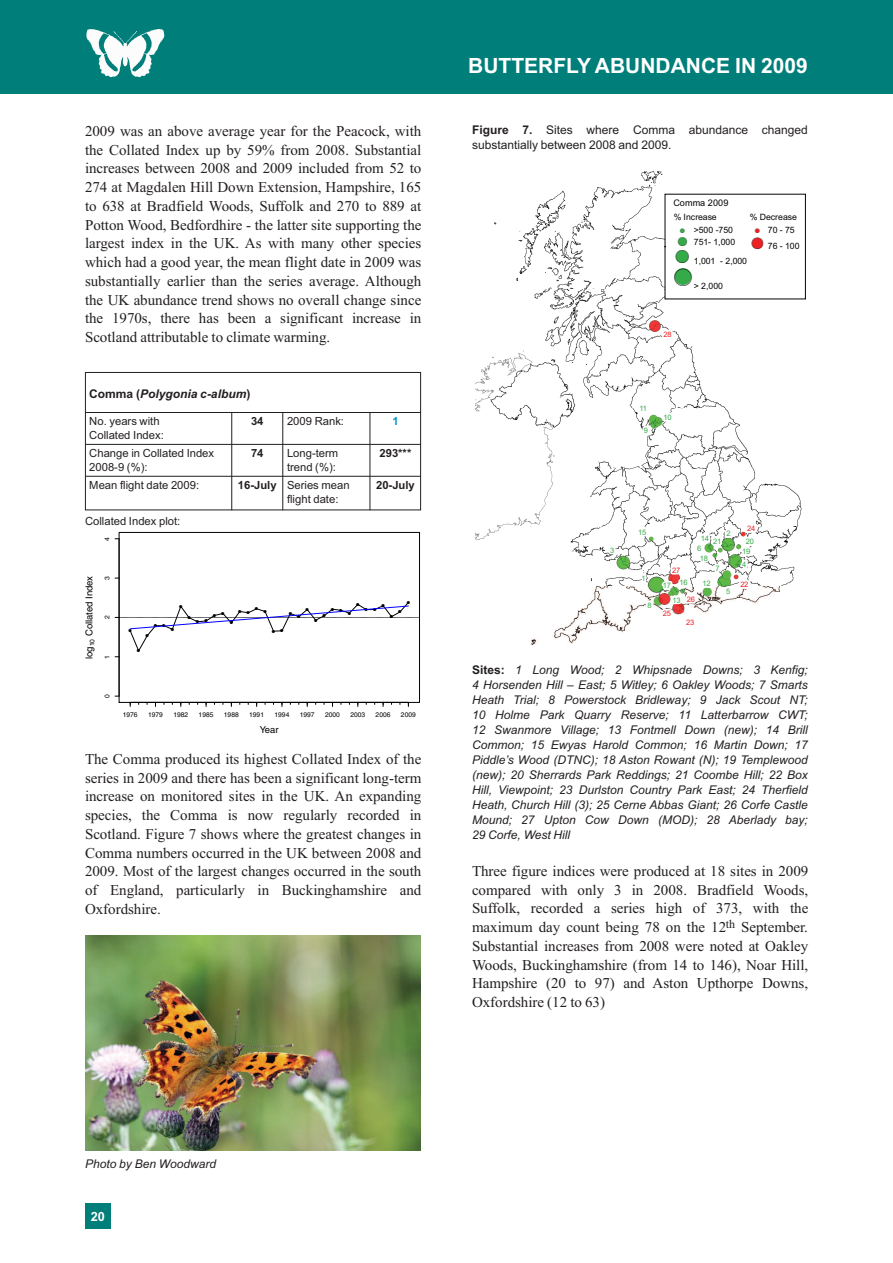
<style>
.page{position:relative;width:893px;height:1263px;background:#fff}
.page>*{position:absolute;margin:0;border:0;box-sizing:border-box;transform-origin:0 0}
.t1{font:24.75px "ESRI Default Marker+PAZWAL";color:#35aa49}
.t2{font:700 21px "Arial";color:#fff}
.t3{font:15px/18.8px "Times New Roman";color:#231f20;text-align:justify}
.t4{font:700 12.75px "Arial";color:#fff}
.t5{font:italic 12px/15px "Arial";color:#231f20;text-align:justify}
.t6{font:12px/15px "Arial";color:#231f20}
.t7{font:italic 700 12px "Arial";color:#231f20}
.t8{font:11.25px/14.2px "Arial";color:#231f20}
.t9{font:700 11.25px "Arial";color:#231f20}
.t10{font:700 11.25px "Arial";color:#0093d0}
.t11{font:9.45px "Helvetica";color:#000}
.t12{font:9.15px "Arial MT+YSKJKB";color:#040503}
.t13{font:8.7px/12.5px "Arial MT+YSKJKB";color:#040503}
.t14{font:7.5px/9.9px "Arial MT+YSKJKB";color:#35aa49;text-align:center}
.t15{font:7.5px "Arial MT+YSKJKB";color:#ee1f23}
.t16{font:6.75px "Helvetica";color:#000}
.t17{font:4.2px "Zapf Dingbats";color:#000}
.s1{font-weight:700}
.s2{font-family:"ESRI Default Marker+PAZWAL";font-size:6.6px;color:#35aa49}
.s3{font-family:"ESRI Default Marker+PAZWAL";font-size:6.6px}
.s4{font-family:"ESRI Default Marker+PAZWAL";font-size:12.6px;color:#35aa49}
.s5{font-family:"ESRI Default Marker+PAZWAL";font-size:12.6px}
.s6{font-family:"ESRI Default Marker+PAZWAL";font-size:18.6px;color:#35aa49}
.s7{font-family:"ESRI Default Marker+PAZWAL";font-size:18.6px}
.s8{color:#040503}
.s9{font-family:"ESRI Default Marker+PAZWAL";font-size:6.6px;color:#ee1f23}
.s10{font-family:"ESRI Default Marker+PAZWAL";font-size:16.5px;color:#ee1f23}
.s11{font-family:"ESRI Default Marker+PAZWAL";font-size:16.5px}
.s12{font-style:normal}
.s13{font-weight:700;font-style:normal}
</style>
<div class="page">
<div style="left:0;top:0;width:893px;height:94px;background:#007e7a"></div>
<div style="left:85px;top:1203px;width:26px;height:26px;background:#007e7a"></div>
<img style="left:114px;top:31px;width:33px;height:16px">
<div style="left:119px;top:532px;width:301px;height:170px;border:1px solid #000"></div>
<hr style="left:130px;top:702px;width:278px;height:1px;background:#000">
<div style="left:85px;top:372px;width:336px;height:138px;border:1px solid #231f20"></div>
<hr style="left:85px;top:412px;width:336px;height:1px;background:#231f20">
<hr style="left:85px;top:444px;width:336px;height:1px;background:#231f20">
<hr style="left:85px;top:476px;width:336px;height:1px;background:#231f20">
<hr style="left:231px;top:412px;width:1px;height:98px;background:#231f20">
<hr style="left:282px;top:412px;width:1px;height:98px;background:#231f20">
<hr style="left:370px;top:412px;width:1px;height:98px;background:#231f20">
<img style="left:85px;top:935px;width:336px;height:215px">
<svg style="left:476px;top:171px;width:330px;height:475px"></svg>
<svg style="left:665px;top:194px;width:141px;height:105px"></svg>
<svg style="left:115px;top:602px;width:304px;height:55px"></svg>
<h2 class="t2" style="left:468px;top:53px;width:341px">BUTTERFLY ABUNDANCE IN 2009</h2>
<p class="t3" style="left:85px;top:121px;width:338px">2009 was an above average year for the Peacock, with the Collated Index up by 59% from 2008. Substantial increases between 2008 and 2009 included from 52 to 274 at Magdalen Hill Down Extension, Hampshire, 165 to 638 at Bradfield Woods, Suffolk and 270 to 889 at Potton Wood, Bedfordhire - the latter site supporting the largest index in the UK. As with many other species which had a good year, the mean flight date in 2009 was substantially earlier than the series average. Although the UK abundance trend shows no overall change since the 1970s, there has been a significant increase in Scotland attributable to climate warming.</p>
<p class="t6" style="left:472px;top:123px;width:337px"><span class="s1">Figure 7.</span> Sites where Comma abundance changed substantially between 2008 and 2009.</p>
<p class="t12" style="left:673px;top:197px;width:57px">Comma 2009</p>
<p class="t13" style="left:678px;top:211px;width:59px;text-indent:-4px">% Increase<br><span class="s2">!</span><span class="s3">(</span> &gt;500 -750 <span class="s4">!</span><span class="s5">(</span> 751- 1,000</p>
<p class="t13" style="left:676px;top:255px;width:73px"><span class="s6">!</span><span class="s7">(</span> 1,001 - 2,000</p>
<h1 class="t1" style="left:674px;top:262px;width:19px">!<span class="s8">(</span></h1>
<p class="t13" style="left:694px;top:280px;width:31px">&gt; 2,000</p>
<p class="t13" style="left:750px;top:211px;width:49px;text-align:center">% Decrease <span class="s9">!</span><span class="s3">(</span> 70 - 75</p>
<p class="t13" style="left:752px;top:240px;width:49px"><span class="s10">!</span><span class="s11">(</span> 76 - 100</p>
<p class="t15" style="left:663px;top:329px;width:10px">28</p>
<p class="t7" style="left:89px;top:386px;width:163px"><span class="s12">Comma (</span>Polygonia c-album<span class="s12">)</span></p>
<p class="t8" style="left:89px;top:414px;width:76px">No. years with<br>Collated Index:</p>
<p class="t8" style="left:89px;top:446px;width:126px">Change in Collated Index<br>2008-9 (%):</p>
<p class="t8" style="left:89px;top:478px;width:111px">Mean flight date 2009:</p>
<p class="t9" style="left:251px;top:414px;width:14px">34</p>
<p class="t9" style="left:251px;top:446px;width:14px">74</p>
<p class="t9" style="left:238px;top:478px;width:40px">16-July</p>
<p class="t8" style="left:287px;top:414px;width:59px">2009 Rank:</p>
<p class="t8" style="left:287px;top:446px;width:53px">Long-term trend (%):</p>
<p class="t8" style="left:287px;top:478px;width:64px">Series mean flight date:</p>
<p class="t10" style="left:392px;top:414px;width:8px">1</p>
<p class="t9" style="left:379px;top:446px;width:33px">293***</p>
<p class="t9" style="left:376px;top:478px;width:40px">20-July</p>
<p class="t14" style="left:639px;top:403px;width:9px">11</p>
<p class="t14" style="left:644px;top:426px;width:6px">9</p>
<p class="t14" style="left:663px;top:412px;width:10px">10</p>
<p class="t8" style="left:85px;top:514px;width:97px">Collated Index plot:</p>
<p class="t16" style="left:105px;top:541px;width:5px;rotate:-90deg">4</p>
<p class="t11" style="left:86px;top:659px;width:85px;rotate:-90deg">log<sub>10</sub> Collated Index</p>
<p class="t16" style="left:105px;top:580px;width:5px;rotate:-90deg">3</p>
<p class="t16" style="left:105px;top:619px;width:5px;rotate:-90deg">2</p>
<p class="t16" style="left:105px;top:659px;width:5px;rotate:-90deg">1</p>
<p class="t17" style="left:129px;top:628px;width:5px">●</p>
<p class="t17" style="left:145px;top:633px;width:5px">●</p>
<p class="t17" style="left:137px;top:648px;width:5px">●</p>
<p class="t17" style="left:179px;top:604px;width:5px">●</p>
<p class="t17" style="left:171px;top:627px;width:5px">●</p>
<p class="t17" style="left:188px;top:615px;width:5px">●</p>
<p class="t17" style="left:221px;top:611px;width:5px">●</p>
<p class="t17" style="left:213px;top:613px;width:5px">●</p>
<p class="t17" style="left:230px;top:620px;width:5px">●</p>
<p class="t17" style="left:255px;top:606px;width:5px">●</p>
<p class="t17" style="left:263px;top:609px;width:5px">●</p>
<p class="t17" style="left:306px;top:607px;width:5px">●</p>
<p class="t17" style="left:289px;top:611px;width:5px">●</p>
<p class="t17" style="left:322px;top:613px;width:5px">●</p>
<p class="t17" style="left:297px;top:614px;width:5px">●</p>
<p class="t17" style="left:314px;top:618px;width:5px">●</p>
<p class="t17" style="left:356px;top:602px;width:5px">●</p>
<p class="t17" style="left:381px;top:603px;width:5px">●</p>
<p class="t17" style="left:407px;top:600px;width:5px">●</p>
<p class="t17" style="left:348px;top:611px;width:5px">●</p>
<p class="t17" style="left:398px;top:609px;width:5px">●</p>
<p class="t17" style="left:390px;top:614px;width:5px">●</p>
<p class="t14" style="left:610px;top:545px;width:6px">3</p>
<p class="t15" style="left:747px;top:524px;width:10px">24</p>
<p class="t14" style="left:638px;top:527px;width:10px">15</p>
<p class="t14" style="left:726px;top:529px;width:6px">2</p>
<p class="t14" style="left:642px;top:574px;width:6px">1</p>
<p class="t14" style="left:701px;top:534px;width:10px">14</p>
<p class="t14" style="left:713px;top:536px;width:10px">21</p>
<p class="t14" style="left:742px;top:537px;width:13px">20<br>19</p>
<p class="t14" style="left:697px;top:543px;width:6px">6</p>
<p class="t14" style="left:700px;top:553px;width:10px">18</p>
<p class="t14" style="left:742px;top:559px;width:6px">4</p>
<p class="t14" style="left:715px;top:564px;width:6px">7</p>
<p class="t15" style="left:672px;top:565px;width:10px">27</p>
<p class="t14" style="left:680px;top:578px;width:10px">16</p>
<p class="t14" style="left:702px;top:579px;width:10px">12</p>
<p class="t15" style="left:740px;top:579px;width:10px">22</p>
<p class="t14" style="left:663px;top:581px;width:10px">17</p>
<p class="t14" style="left:726px;top:586px;width:6px">5</p>
<p class="t14" style="left:648px;top:600px;width:6px">8</p>
<p class="t15" style="left:687px;top:594px;width:10px">26</p>
<p class="t14" style="left:673px;top:595px;width:10px">13</p>
<p class="t15" style="left:663px;top:609px;width:10px">25</p>
<p class="t15" style="left:686px;top:617px;width:10px">23</p>
<p class="t15" style="left:686px;top:618px;width:10px">29</p>
<p class="t16" style="left:105px;top:698px;width:5px;rotate:-90deg">0</p>
<p class="t16" style="left:123px;top:712px;width:16px">1976</p>
<p class="t16" style="left:148px;top:712px;width:16px">1979</p>
<p class="t16" style="left:173px;top:712px;width:16px">1982</p>
<p class="t16" style="left:199px;top:712px;width:16px">1985</p>
<p class="t16" style="left:224px;top:712px;width:16px">1988</p>
<p class="t16" style="left:249px;top:712px;width:16px">1991</p>
<p class="t16" style="left:274px;top:712px;width:16px">1994</p>
<p class="t16" style="left:300px;top:712px;width:16px">1997</p>
<p class="t16" style="left:325px;top:712px;width:16px">2000</p>
<p class="t16" style="left:350px;top:712px;width:16px">2003</p>
<p class="t16" style="left:376px;top:712px;width:16px">2006</p>
<p class="t16" style="left:401px;top:712px;width:16px">2009</p>
<p class="t3" style="left:85px;top:749px;width:338px">The Comma produced its highest Collated Index of the series in 2009 and there has been a significant long-term increase on monitored sites in the UK. An expanding species, the Comma is now regularly recorded in Scotland. Figure 7 shows where the greatest changes in Comma numbers occurred in the UK between 2008 and 2009. Most of the largest changes occurred in the south of England, particularly in Buckinghamshire and Oxfordshire.</p>
<p class="t11" style="left:260px;top:726px;width:20px">Year</p>
<p class="t5" style="left:472px;top:663px;width:337px"><span class="s13">Sites:</span> 1 Long Wood; 2 Whipsnade Downs; 3 Kenfig; 4 Horsenden Hill – East; 5 Witley; 6 Oakley Woods; 7 Smarts Heath Trial; 8 Powerstock Bridleway; 9 Jack Scout NT; 10 Holme Park Quarry Reserve; 11 Latterbarrow CWT; 12 Swanmore Village; 13 Fontmell Down (new); 14 Brill Common; 15 Ewyas Harold Common; 16 Martin Down; 17<br>Piddle’s Wood (DTNC); 18 Aston Rowant (N); 19 Templewood (new); 20 Sherrards Park Reddings; 21 Coombe Hill; 22 Box Hill, Viewpoint; 23 Durlston Country Park East; 24 Therfield Heath, Church Hill (3); 25 Cerne Abbas Giant; 26 Corfe Castle Mound; 27 Upton Cow Down (MOD); 28 Aberlady bay; 29 Corfe, West Hill</p>
<p class="t3" style="left:472px;top:861px;width:338px">Three figure indices were produced at 18 sites in 2009 compared with only 3 in 2008. Bradfield Woods, Suffolk, recorded a series high of 373, with the maximum day count being 78 on the 12<sup>th</sup> September.<br>Substantial increases from 2008 were noted at Oakley Woods, Buckinghamshire (from 14 to 146), Noar Hill, Hampshire (20 to 97) and Aston Upthorpe Downs, Oxfordshire (12 to 63)</p>
<p class="t5" style="left:85px;top:1156px;width:133px">Photo by Ben Woodward</p>
<p class="t4" style="left:91px;top:1209px;width:16px">20</p>
</div>
